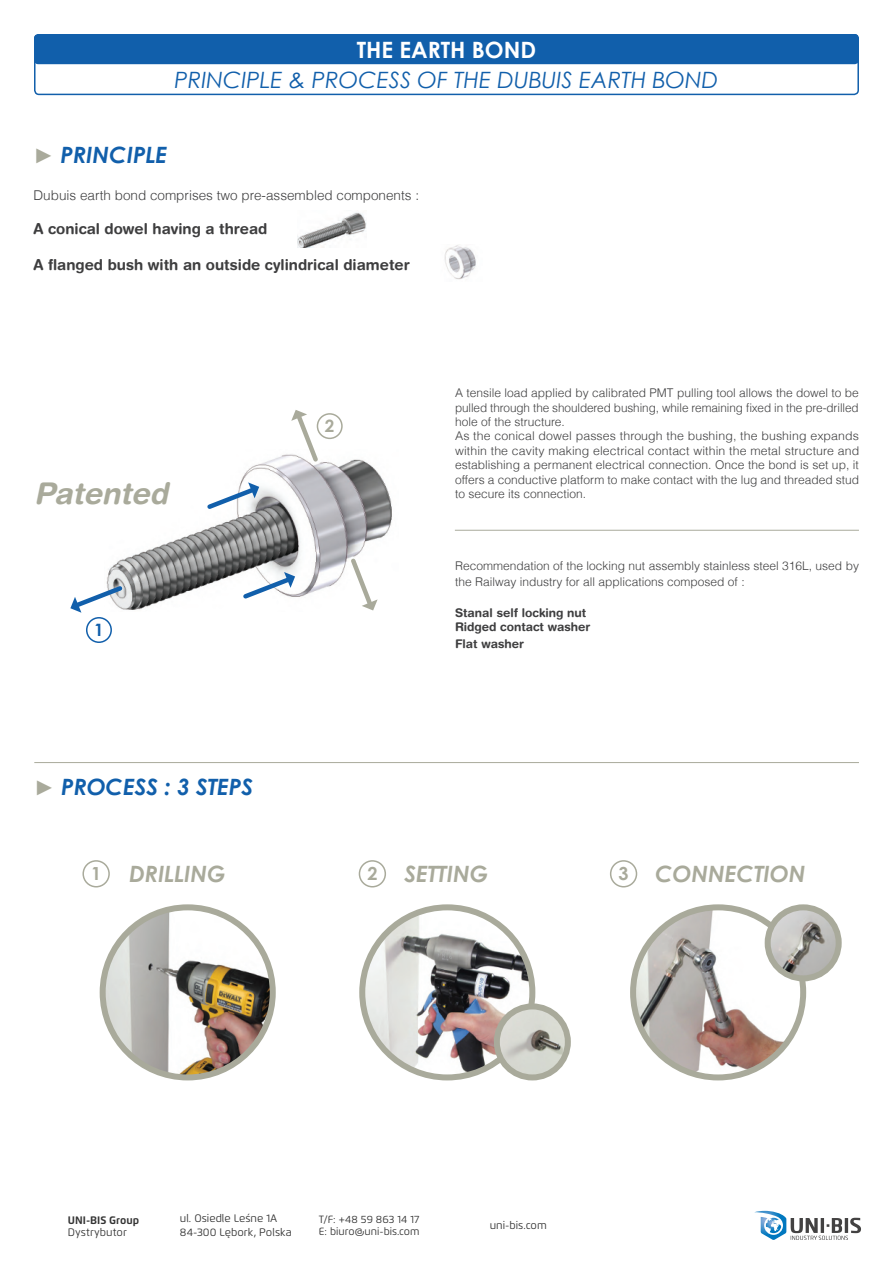
<style>
.page{position:relative;width:893px;height:1263px;background:#fff}
.page>*{position:absolute;margin:0;border:0;box-sizing:border-box;transform-origin:0 0}
.t1{font:italic 700 30px "Helvetica Rounded LT";color:#a9aa9b}
.t2{font:italic 22.5px "Century Gothic";color:#115fab}
.t3{font:italic 700 22.5px "Century Gothic";color:#a9aa9b}
.t4{font:italic 700 22.5px "Century Gothic";color:#115fab}
.t5{font:700 22.5px "Century Gothic";color:#fff}
.t6{font:700 18px "Century Gothic";color:#a9aa9b}
.t7{font:700 17.1px "Century Gothic";color:#115fab}
.t8{font:700 17.1px "Century Gothic";color:#a9aa9b}
.t9{font:700 15px "Helvetica Rounded LT";color:#3e3e3f}
.t10{font:300 13.5px "Helvetica LT";color:#3e3e3f}
.t11{font:300 12px/14.4px "Helvetica LT";color:#3e3e3f}
.t12{font:700 12px/14.4px "Helvetica Rounded LT";color:#3e3e3f}
.t13{font:10.8px/13px "Flexo";color:#333}
.t14{font:700 10.8px "Flexo";color:#333}
.t15{font:10.5px "Flexo";color:#333}
.s1{font-size:21px;color:#a9aa9b}
</style>
<div class="page">
<hr style="left:455px;top:530px;width:404px;height:1px;background:#a9aa9b">
<hr style="left:34px;top:762px;width:825px;height:1px;background:#a9aa9b">
<img style="left:106px;top:454px;width:286px;height:157px">
<svg style="left:70px;top:583px;width:56px;height:30px"></svg>
<svg style="left:240px;top:572px;width:55px;height:30px"></svg>
<svg style="left:204px;top:482px;width:55px;height:30px"></svg>
<svg style="left:291px;top:410px;width:30px;height:55px"></svg>
<svg style="left:347px;top:555px;width:31px;height:55px"></svg>
<div style="left:86px;top:617px;width:26px;height:26px;border:2px solid #115fab;border-radius:50%"></div>
<div style="left:317px;top:413px;width:26px;height:26px;border:2px solid #a9aa9b;border-radius:50%"></div>
<img style="left:362px;top:907px;width:170px;height:170px;border-radius:85px">
<div style="left:359px;top:904px;width:176px;height:176px;border:6px solid #a9aa9b;border-radius:50%"></div>
<img style="left:633px;top:911px;width:163px;height:166px">
<div style="left:630px;top:904px;width:176px;height:176px;border:6px solid #a9aa9b;border-radius:50%"></div>
<img style="left:103px;top:910px;width:169px;height:167px">
<div style="left:100px;top:904px;width:176px;height:176px;border:6px solid #a9aa9b;border-radius:50%"></div>
<img style="left:768px;top:909px;width:69px;height:69px">
<div style="left:765px;top:904px;width:77px;height:77px;border:6px solid #a9aa9b;border-radius:50%"></div>
<img style="left:497px;top:1006px;width:71px;height:71px;border-radius:36px">
<div style="left:494px;top:1003px;width:77px;height:77px;border:6px solid #a9aa9b;border-radius:50%"></div>
<div style="left:82px;top:860px;width:28px;height:27px;border:2px solid #a9aa9b;border-radius:50%"></div>
<div style="left:359px;top:860px;width:27px;height:27px;border:2px solid #a9aa9b;border-radius:50%"></div>
<div style="left:610px;top:860px;width:27px;height:27px;border:2px solid #a9aa9b;border-radius:50%"></div>
<div style="left:34px;top:34px;width:825px;height:30px;background:#115fab;border-radius:4px"></div>
<div style="left:34px;top:34px;width:825px;height:61px;border:2px solid #115fab;border-radius:4px"></div>
<div style="left:34px;top:482px;width:145px;height:36px;background:#fff"></div>
<img style="left:298px;top:212px;width:68px;height:36px">
<img style="left:444px;top:245px;width:32px;height:35px">
<svg style="left:754px;top:1211px;width:107px;height:29px"></svg>
<h2 class="t5" style="left:357px;top:32px;width:181px">THE EARTH BOND</h2>
<h2 class="t2" style="left:175px;top:64px;width:545px">PRINCIPLE &amp; PROCESS OF THE DUBUIS EARTH BOND</h2>
<h2 class="t4" style="left:33px;top:138px;width:135px"><span class="s1">►</span> PRINCIPLE</h2>
<p class="t10" style="left:34px;top:187px;width:387px">Dubuis earth bond comprises two pre-assembled components :</p>
<p class="t9" style="left:34px;top:220px;width:235px">A conical dowel having a thread</p>
<p class="t9" style="left:34px;top:256px;width:378px">A flanged bush with an outside cylindrical diameter</p>
<h1 class="t1" style="left:34px;top:475px;width:135px">Patented</h1>
<h3 class="t7" style="left:94px;top:617px;width:11px">1</h3>
<h3 class="t8" style="left:325px;top:413px;width:11px">2</h3>
<p class="t11" style="left:455px;top:386px;width:406px">A tensile load applied by calibrated PMT pulling tool allows the dowel to be pulled through the shouldered bushing, while remaining fixed in the pre-drilled hole of the structure.<br>As the conical dowel passes through the bushing, the bushing expands within the cavity making electrical contact within the metal structure and establishing a permanent electrical connection. Once the bond is set up, it offers a conductive platform to make contact with the lug and threaded stud to secure its connection.</p>
<p class="t11" style="left:455px;top:558px;width:405px;line-height:16.2px">Recommendation of the locking nut assembly stainless steel 316L, used by the Railway industry for all applications composed of :</p>
<p class="t12" style="left:455px;top:605px;width:137px">Stanal self locking nut<br>Ridged contact washer</p>
<p class="t12" style="left:455px;top:636px;width:71px">Flat washer</p>
<h2 class="t4" style="left:34px;top:770px;width:221px"><span class="s1">►</span> PROCESS : 3 STEPS</h2>
<h2 class="t3" style="left:129px;top:856px;width:98px">DRILLING</h2>
<h2 class="t3" style="left:404px;top:856px;width:86px">SETTING</h2>
<h2 class="t3" style="left:655px;top:856px;width:152px">CONNECTION</h2>
<h3 class="t6" style="left:91px;top:860px;width:12px">1</h3>
<h3 class="t6" style="left:367px;top:860px;width:12px">2</h3>
<h3 class="t6" style="left:618px;top:860px;width:12px">3</h3>
<p class="t13" style="left:180px;top:1213px;width:113px">ul. Osiedle Leśne 1A<br>84-300 Lębork, Polska</p>
<p class="t13" style="left:490px;top:1219px;width:59px">uni-bis.com</p>
<p class="t14" style="left:68px;top:1215px;width:73px">UNI-BIS Group</p>
<p class="t15" style="left:319px;top:1214px;width:102px">T/F: +48 59 863 14 17</p>
<p class="t13" style="left:68px;top:1226px;width:61px">Dystrybutor</p>
<p class="t15" style="left:319px;top:1227px;width:102px">E: biuro@uni-bis.com</p>
</div>
